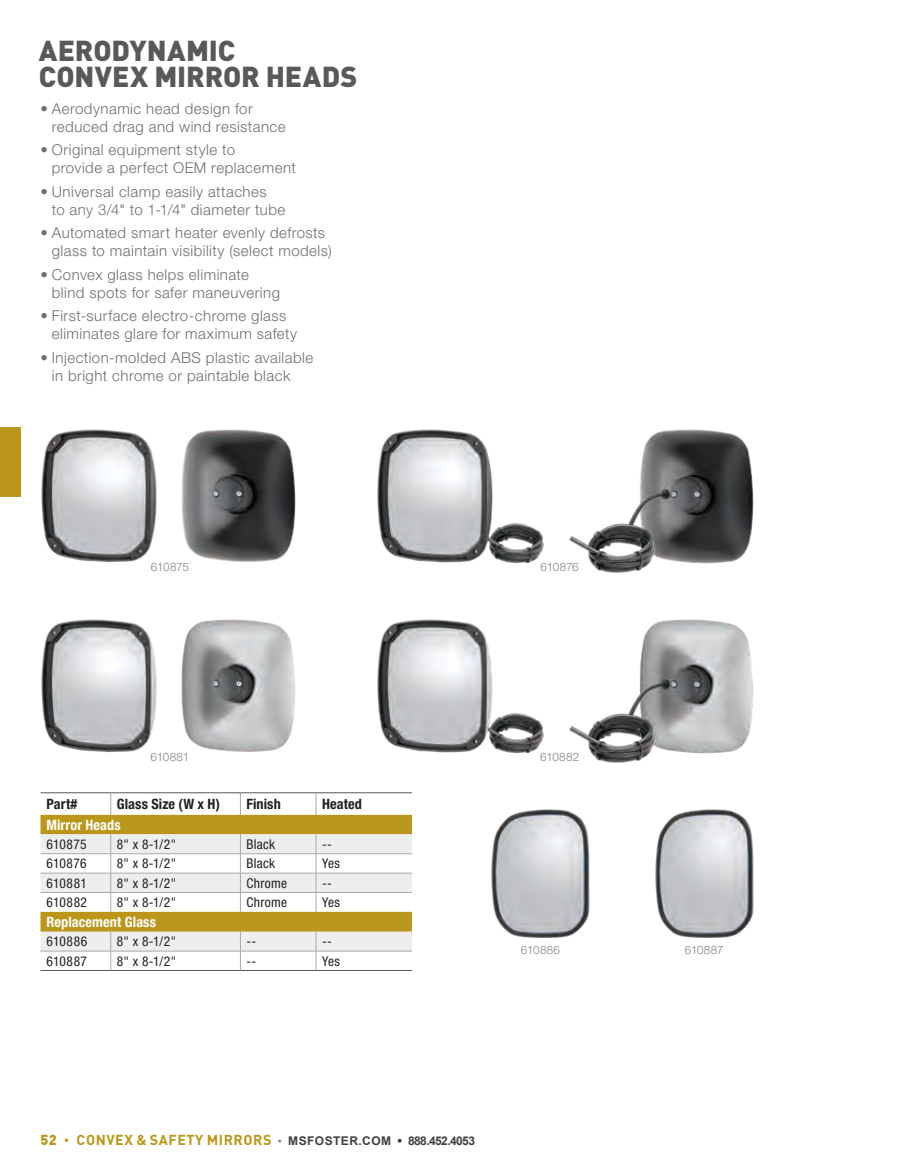
<style>
.page{position:relative;width:905px;height:1175px;background:#fff}
.page>*{position:absolute;margin:0;border:0;box-sizing:border-box;transform-origin:0 0}
.t1{font:900 28.5px/26.4px "DINOT";color:#58595b}
.t2{font:300 15px/18px "Helvetica Neue LT Std";letter-spacing:.03em;color:#6d6f71}
.t3{font:700 condensed 14.25px "Helvetica Neue LT Std";letter-spacing:.005em;color:#231f20}
.t4{font:700 condensed 14.25px "Helvetica Neue LT Std";letter-spacing:.01em;color:#fff}
.t5{font:condensed 13.5px "Helvetica Neue LT Std";letter-spacing:.025em;color:#231f20}
.t6{font:700 12px "Arial";letter-spacing:.035em;color:#404040}
.t7{font:300 11.7px "Helvetica Neue LT Std";letter-spacing:-.01em;color:#808285}
.s1{font-family:"DINOT";font-weight:900;font-size:14.25px;color:#ba971a}
.s2{font-family:"DINOT";font-weight:900;font-size:10.5px;color:#ba971a}
.s3{font-family:"DINOT";font-size:14.25px;color:#ba971a}
.s4{font-family:"Helvetica Neue LT Std";font-weight:500;font-stretch:condensed;font-size:8.25px;color:#808285}
.s5{font-family:"Helvetica Neue LT Std";font-weight:500;font-stretch:condensed;font-size:8.25px}
</style>
<div class="page">
<img style="left:41px;top:429px;width:116px;height:133px">
<img style="left:41px;top:619px;width:116px;height:133px">
<img style="left:377px;top:429px;width:167px;height:134px">
<img style="left:377px;top:619px;width:167px;height:134px">
<img style="left:491px;top:809px;width:99px;height:129px">
<img style="left:655px;top:809px;width:98px;height:129px">
<img style="left:181px;top:429px;width:114px;height:133px">
<img style="left:569px;top:429px;width:184px;height:144px">
<img style="left:569px;top:619px;width:184px;height:144px">
<img style="left:181px;top:619px;width:114px;height:133px">
<div style="left:40px;top:815px;width:372px;height:19px;background:#ba971a"></div>
<svg style="left:40px;top:834px;width:372px;height:116px;fill:#eeeeef"></svg>
<hr style="left:40px;top:872px;width:71px;height:1px;background:#a7a9ac">
<hr style="left:240px;top:872px;width:76px;height:1px;background:#a7a9ac">
<hr style="left:111px;top:872px;width:129px;height:1px;background:#a7a9ac">
<hr style="left:316px;top:872px;width:96px;height:1px;background:#a7a9ac">
<svg style="left:110px;top:931px;width:1px;height:39px"></svg>
<svg style="left:240px;top:931px;width:1px;height:39px"></svg>
<svg style="left:316px;top:931px;width:1px;height:39px"></svg>
<hr style="left:40px;top:853px;width:71px;height:1px;background:#a7a9ac">
<hr style="left:240px;top:853px;width:76px;height:1px;background:#a7a9ac">
<hr style="left:111px;top:853px;width:129px;height:1px;background:#a7a9ac">
<svg style="left:110px;top:834px;width:1px;height:77px"></svg>
<hr style="left:316px;top:853px;width:96px;height:1px;background:#a7a9ac">
<svg style="left:240px;top:834px;width:1px;height:77px"></svg>
<svg style="left:316px;top:834px;width:1px;height:77px"></svg>
<svg style="left:110px;top:793px;width:1px;height:22px"></svg>
<svg style="left:240px;top:793px;width:1px;height:22px"></svg>
<svg style="left:316px;top:793px;width:1px;height:22px"></svg>
<hr style="left:40px;top:892px;width:71px;height:1px;background:#a7a9ac">
<hr style="left:111px;top:892px;width:129px;height:1px;background:#a7a9ac">
<hr style="left:240px;top:892px;width:76px;height:1px;background:#a7a9ac">
<hr style="left:316px;top:892px;width:96px;height:1px;background:#a7a9ac">
<hr style="left:40px;top:792px;width:71px;height:1px;background:#58595b">
<hr style="left:111px;top:792px;width:129px;height:1px;background:#58595b">
<hr style="left:240px;top:792px;width:76px;height:1px;background:#58595b">
<hr style="left:316px;top:792px;width:96px;height:1px;background:#58595b">
<hr style="left:40px;top:950px;width:71px;height:1px;background:#a7a9ac">
<hr style="left:111px;top:950px;width:129px;height:1px;background:#a7a9ac">
<hr style="left:240px;top:950px;width:76px;height:1px;background:#a7a9ac">
<hr style="left:316px;top:950px;width:96px;height:1px;background:#a7a9ac">
<hr style="left:40px;top:970px;width:71px;height:1px;background:#58595b">
<hr style="left:111px;top:970px;width:129px;height:1px;background:#58595b">
<hr style="left:240px;top:970px;width:76px;height:1px;background:#58595b">
<hr style="left:316px;top:970px;width:96px;height:1px;background:#58595b">
<svg style="left:0;top:427px;width:20px;height:69px"></svg>
<h1 class="t1" style="left:39px;top:34px;width:320px">AERODYNAMIC<br>CONVEX MIRROR HEADS</h1>
<p class="t2" style="left:52px;top:99px;width:235px;text-indent:-11px">• Aerodynamic head design for reduced drag and wind resistance</p>
<p class="t2" style="left:52px;top:141px;width:246px;text-indent:-11px">• Original equipment style to<br>provide a perfect OEM replacement</p>
<p class="t2" style="left:52px;top:182px;width:235px;text-indent:-11px">• Universal clamp easily attaches<br>to any 3/4" to 1-1/4" diameter tube</p>
<p class="t2" style="left:52px;top:224px;width:281px;text-indent:-11px">• Automated smart heater evenly defrosts glass to maintain visibility (select models)</p>
<p class="t2" style="left:52px;top:265px;width:230px;text-indent:-11px">• Convex glass helps eliminate blind spots for safer maneuvering</p>
<p class="t2" style="left:52px;top:306px;width:247px;text-indent:-11px">• First-surface electro-chrome glass eliminates glare for maximum safety</p>
<p class="t2" style="left:52px;top:348px;width:263px;text-indent:-11px">• Injection-molded ABS plastic available in bright chrome or paintable black</p>
<p class="t7" style="left:151px;top:559px;width:40px">610875</p>
<p class="t7" style="left:540px;top:559px;width:40px">610876</p>
<p class="t7" style="left:150px;top:749px;width:40px">610881</p>
<p class="t7" style="left:540px;top:749px;width:41px">610882</p>
<p class="t3" style="left:46px;top:795px;width:32px">Part#</p>
<p class="t3" style="left:117px;top:795px;width:105px">Glass Size (W x H)</p>
<p class="t3" style="left:246px;top:795px;width:36px">Finish</p>
<p class="t3" style="left:322px;top:795px;width:41px">Heated</p>
<p class="t4" style="left:46px;top:815px;width:76px">Mirror Heads</p>
<p class="t5" style="left:46px;top:836px;width:42px">610875</p>
<p class="t5" style="left:117px;top:836px;width:61px">8" x 8-1/2"</p>
<p class="t5" style="left:246px;top:836px;width:30px">Black</p>
<p class="t5" style="left:322px;top:836px;width:11px">--</p>
<p class="t5" style="left:46px;top:855px;width:42px">610876</p>
<p class="t5" style="left:117px;top:855px;width:61px">8" x 8-1/2"</p>
<p class="t5" style="left:246px;top:855px;width:30px">Black</p>
<p class="t5" style="left:322px;top:855px;width:19px">Yes</p>
<p class="t5" style="left:46px;top:875px;width:42px">610881</p>
<p class="t5" style="left:117px;top:875px;width:61px">8" x 8-1/2"</p>
<p class="t5" style="left:246px;top:875px;width:42px">Chrome</p>
<p class="t5" style="left:322px;top:875px;width:11px">--</p>
<p class="t5" style="left:46px;top:894px;width:42px">610882</p>
<p class="t5" style="left:117px;top:894px;width:61px">8" x 8-1/2"</p>
<p class="t5" style="left:246px;top:894px;width:42px">Chrome</p>
<p class="t5" style="left:322px;top:894px;width:19px">Yes</p>
<p class="t4" style="left:46px;top:913px;width:111px">Replacement Glass</p>
<p class="t5" style="left:46px;top:933px;width:42px">610886</p>
<p class="t5" style="left:117px;top:933px;width:61px">8" x 8-1/2"</p>
<p class="t5" style="left:246px;top:933px;width:11px">--</p>
<p class="t5" style="left:322px;top:933px;width:11px">--</p>
<p class="t5" style="left:46px;top:953px;width:42px">610887</p>
<p class="t5" style="left:117px;top:953px;width:61px">8" x 8-1/2"</p>
<p class="t5" style="left:246px;top:953px;width:11px">--</p>
<p class="t5" style="left:322px;top:953px;width:19px">Yes</p>
<p class="t7" style="left:520px;top:942px;width:41px">610886</p>
<p class="t7" style="left:684px;top:942px;width:40px">610887</p>
<p class="t6" style="left:40px;top:1132px;width:436px"><span class="s1">52</span> <span class="s2">•</span> <span class="s3">CONVEX &amp; SAFETY MIRRORS</span> <span class="s4">•</span> MSFOSTER.COM <span class="s5">•</span> 888.452.4053</p>
</div>
